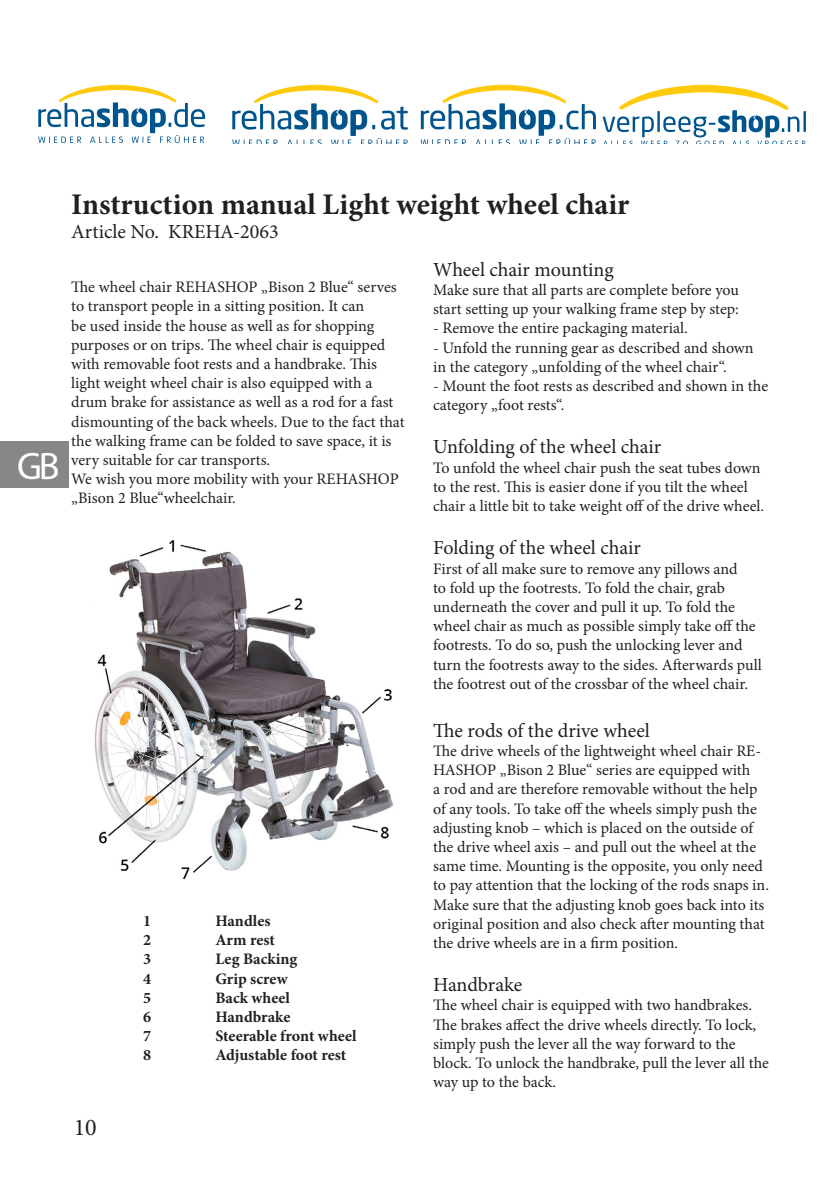
<style>
.page{position:relative;width:840px;height:1191px;background:#fff}
.page>*{position:absolute;margin:0;border:0;box-sizing:border-box;transform-origin:0 0}
.t1{font:38.4px "Myriad Pro";color:#fff}
.t2{font:700 30px "Minion Pro";color:#231f20}
.t3{font:24px "Minion Pro";color:#231f20}
.t4{font:20px "Minion Pro";letter-spacing:-.005em;color:#231f20}
.t5{font:16px/19.2px "Minion Pro";letter-spacing:-.005em;color:#231f20}
.t6{font:700 16px "Minion Pro";color:#231f20}
</style>
<div class="page">
<svg style="left:232px;top:85px;width:175px;height:59px"></svg>
<svg style="left:420px;top:85px;width:175px;height:58px"></svg>
<svg style="left:38px;top:85px;width:167px;height:58px"></svg>
<svg style="left:602px;top:85px;width:203px;height:58px"></svg>
<div style="left:0;top:442px;width:68px;height:46px;background:#868788"></div>
<img style="left:95px;top:540px;width:299px;height:339px">
<p class="t1" style="left:17px;top:443px;width:44px">GB</p>
<p class="t2" style="left:71px;top:184px;width:559px">Instruction manual Light weight wheel chair</p>
<p class="t4" style="left:71px;top:219px;width:209px">Article No. KREHA-2063</p>
<p class="t5" style="left:71px;top:277px;width:334px">The wheel chair REHASHOP „Bison 2 Blue“ serves to transport people in a sitting position. It can<br>be used inside the house as well as for shopping purposes or on trips. The wheel chair is equipped with removable foot rests and a handbrake. This light weight wheel chair is also equipped with a drum brake for assistance as well as a rod for a fast dismounting of the back wheels. Due to the fact that the walking frame can be folded to save space, it is very suitable for car transports.</p>
<p class="t5" style="left:71px;top:469px;width:329px">We wish you more mobility with your REHASHOP „Bison 2 Blue“wheelchair.</p>
<h3 class="t3" style="left:74px;top:1111px;width:25px">10</h3>
<p class="t6" style="left:143px;top:909px;width:9px">1</p>
<p class="t6" style="left:215px;top:909px;width:57px">Handles</p>
<p class="t6" style="left:143px;top:928px;width:9px">2</p>
<p class="t6" style="left:215px;top:928px;width:61px">Arm rest</p>
<p class="t6" style="left:143px;top:948px;width:9px">3</p>
<p class="t6" style="left:215px;top:948px;width:83px">Leg Backing</p>
<p class="t6" style="left:143px;top:967px;width:9px">4</p>
<p class="t6" style="left:215px;top:967px;width:74px">Grip screw</p>
<p class="t6" style="left:143px;top:986px;width:9px">5</p>
<p class="t6" style="left:215px;top:986px;width:76px">Back wheel</p>
<p class="t6" style="left:143px;top:1005px;width:9px">6</p>
<p class="t6" style="left:215px;top:1005px;width:77px">Handbrake</p>
<p class="t6" style="left:143px;top:1024px;width:9px">7</p>
<p class="t6" style="left:215px;top:1024px;width:142px">Steerable front wheel</p>
<p class="t6" style="left:143px;top:1044px;width:9px">8</p>
<p class="t6" style="left:215px;top:1044px;width:132px">Adjustable foot rest</p>
<p class="t4" style="left:433px;top:256px;width:182px">Wheel chair mounting</p>
<p class="t5" style="left:433px;top:280px;width:307px">Make sure that all parts are complete before you start setting up your walking frame step by step:</p>
<p class="t5" style="left:433px;top:319px;width:256px">- Remove the entire packaging material.</p>
<p class="t5" style="left:433px;top:338px;width:322px">- Unfold the running gear as described and shown in the category „unfolding of the wheel chair“.</p>
<p class="t5" style="left:433px;top:376px;width:336px">- Mount the foot rests as described and shown in the category „foot rests“.</p>
<p class="t4" style="left:433px;top:434px;width:229px">Unfolding of the wheel chair</p>
<p class="t5" style="left:433px;top:458px;width:332px">To unfold the wheel chair push the seat tubes down to the rest. This is easier done if you tilt the wheel chair a little bit to take weight off of the drive wheel.</p>
<p class="t4" style="left:433px;top:534px;width:209px">Folding of the wheel chair</p>
<p class="t5" style="left:433px;top:559px;width:330px">First of all make sure to remove any pillows and<br>to fold up the footrests. To fold the chair, grab underneath the cover and pull it up. To fold the wheel chair as much as possible simply take off the footrests. To do so, push the unlocking lever and turn the footrests away to the sides. Afterwards pull the footrest out of the crossbar of the wheel chair.</p>
<p class="t4" style="left:433px;top:717px;width:218px">The rods of the drive wheel</p>
<p class="t5" style="left:433px;top:741px;width:337px">The drive wheels of the lightweight wheel chair RE-HASHOP „Bison 2 Blue“ series are equipped with<br>a rod and are therefore removable without the help of any tools. To take off the wheels simply push the adjusting knob – which is placed on the outside of the drive wheel axis – and pull out the wheel at the same time. Mounting is the opposite, you only need to pay attention that the locking of the rods snaps in.<br>Make sure that the adjusting knob goes back into its original position and also check after mounting that the drive wheels are in a firm position.</p>
<p class="t4" style="left:433px;top:971px;width:91px">Handbrake</p>
<p class="t5" style="left:433px;top:995px;width:337px">The wheel chair is equipped with two handbrakes.<br>The brakes affect the drive wheels directly. To lock, simply push the lever all the way forward to the block. To unlock the handbrake, pull the lever all the way up to the back.</p>
</div>
